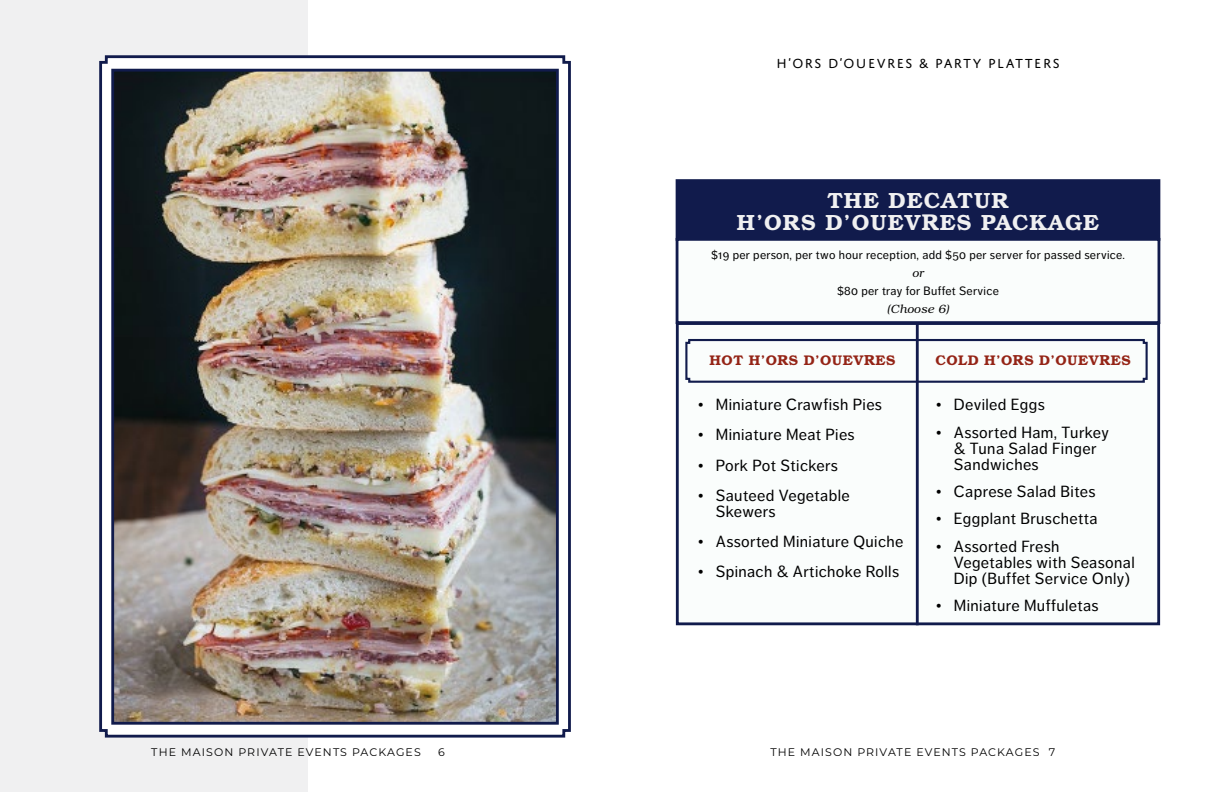
<style>
.page{position:relative;width:1224px;height:792px;background:#fff}
.page>*{position:absolute;margin:0;border:0;box-sizing:border-box;transform-origin:0 0}
.t1{font:700 22px/22px "Te X Gyre Bonum";letter-spacing:.05em;color:#f0f0f1;text-align:center}
.t2{font:16px/16px "Dagny Pro";letter-spacing:.025em;color:#000}
.t3{font:700 14px "Te X Gyre Bonum";letter-spacing:.04em;color:#942416}
.t4{font:14px "Domus Titling";letter-spacing:.1em;color:#000}
.t5{font:12px "Dagny Pro";letter-spacing:.025em;color:#000}
.t6{font:italic 12px "Te X Gyre Bonum";letter-spacing:.025em;color:#000}
.t7{font:11px "Montserrat";letter-spacing:.1em;color:#000}
.s1{font-size:22.9px}
.s2{font-size:14.4px}
.s3{font-size:14.6px}
</style>
<div class="page">
<div style="left:0;top:0;width:307px;height:792px;background:#f0f0f1"></div>
<svg style="left:99px;top:54px;width:472px;height:685px"></svg>
<img style="left:115px;top:73px;width:440px;height:648px">
<div style="left:111px;top:69px;width:448px;height:656px;border:3px solid #111b4c"></div>
<div style="left:677px;top:181px;width:482px;height:58px;background:#111b4c"></div>
<div style="left:676px;top:179px;width:484px;height:62px;border:3px solid #111b4c"></div>
<div style="left:677px;top:239px;width:482px;height:84px;background:#fafdfc"></div>
<div style="left:676px;top:238px;width:484px;height:86px;border:3px solid #111b4c"></div>
<div style="left:676px;top:322px;width:484px;height:303px;background:#fafdfc;border:3px solid #111b4c"></div>
<hr style="left:916px;top:323px;width:3px;height:302px;background:#111b4c">
<svg style="left:685px;top:338px;width:463px;height:46px"></svg>
<p class="t4" style="left:776px;top:55px;width:285px">H’ORS D’OUEVRES &amp; PARTY PLATTERS</p>
<h1 class="t1" style="left:737px;top:188px;width:364px">THE DECATUR<br>H’ORS D’OUEV<span class="s1">R</span>ES PACKAGE</h1>
<p class="t5" style="left:711px;top:248px;width:415px">$19 per person, per two hour reception, add $50 per server for passed service.</p>
<p class="t6" style="left:912px;top:264px;width:13px">or</p>
<p class="t5" style="left:837px;top:284px;width:163px">$80 per tray for Buffet Service</p>
<p class="t6" style="left:887px;top:300px;width:64px">(Choose 6)</p>
<p class="t3" style="left:710px;top:350px;width:187px">HOT H’O<span class="s2">R</span>S D’OUEV<span class="s3">R</span>ES</p>
<p class="t3" style="left:936px;top:350px;width:197px">COLD H’O<span class="s3">R</span>S D’OUEV<span class="s3">R</span>ES</p>
<p class="t2" style="left:698px;top:397px;width:186px">• Miniature Crawfish Pies</p>
<p class="t2" style="left:698px;top:427px;width:158px">• Miniature Meat Pies</p>
<p class="t2" style="left:698px;top:457px;width:142px">• Pork Pot Stickers</p>
<p class="t2" style="left:716px;top:487px;width:136px;text-indent:-18px">• Sauteed Vegetable<br>Skewers</p>
<p class="t2" style="left:698px;top:533px;width:207px">• Assorted Miniature Quiche</p>
<p class="t2" style="left:698px;top:564px;width:203px">• Spinach &amp; Artichoke Rolls</p>
<p class="t2" style="left:936px;top:397px;width:110px">• Deviled Eggs</p>
<p class="t2" style="left:954px;top:424px;width:157px;text-indent:-18px">• Assorted Ham, Turkey &amp; Tuna Salad Finger<br>Sandwiches</p>
<p class="t2" style="left:936px;top:483px;width:161px">• Caprese Salad Bites</p>
<p class="t2" style="left:936px;top:511px;width:163px">• Eggplant Bruschetta</p>
<p class="t2" style="left:954px;top:538px;width:182px;text-indent:-18px">• Assorted Fresh<br>Vegetables with Seasonal<br>Dip (Buffet Service Only)</p>
<p class="t2" style="left:936px;top:597px;width:164px">• Miniature Muffuletas</p>
<p class="t7" style="left:151px;top:745px;width:271px">THE MAISON PRIVATE EVENTS PACKAGES</p>
<p class="t7" style="left:438px;top:745px;width:8px">6</p>
<p class="t7" style="left:770px;top:745px;width:286px">THE MAISON PRIVATE EVENTS PACKAGES 7</p>
</div>
